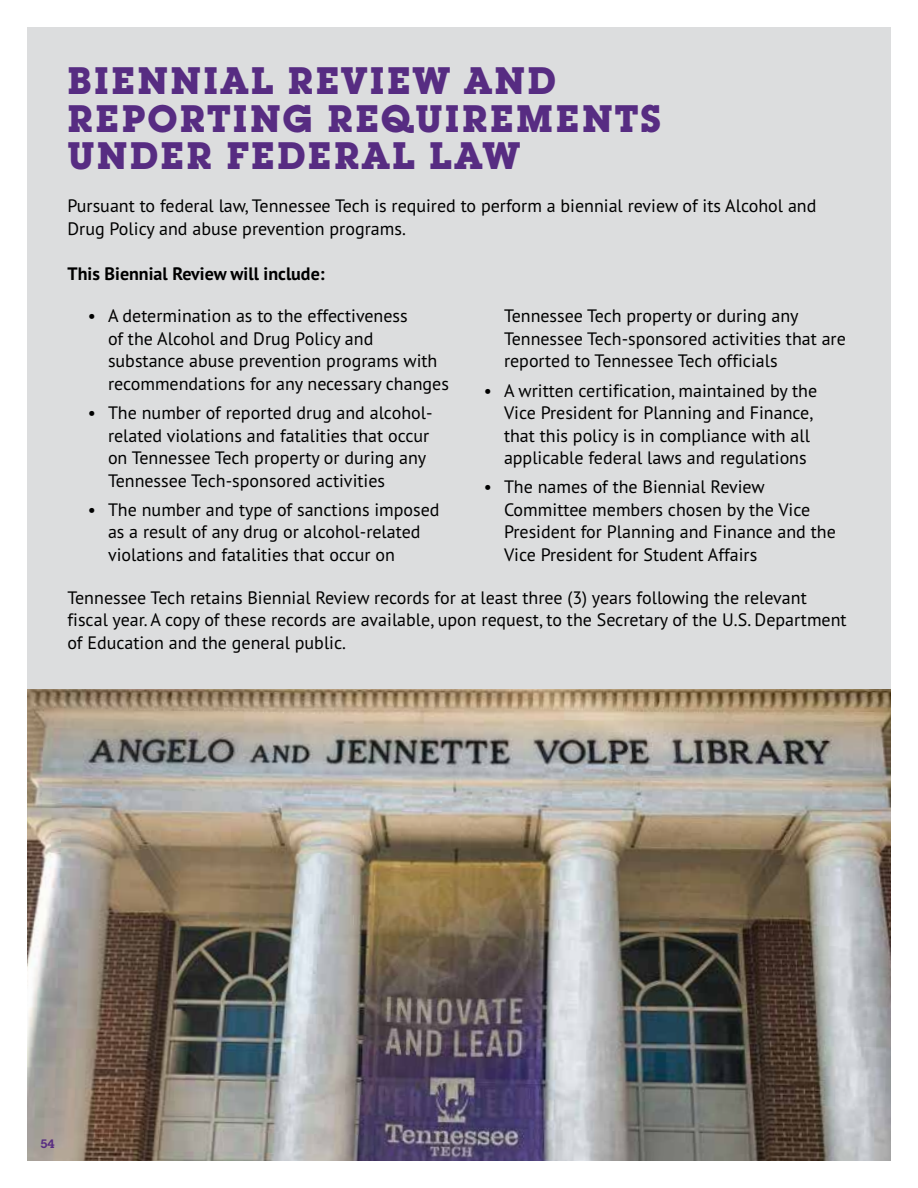
<style>
.page{position:relative;width:918px;height:1188px;background:#fff}
.page>*{position:absolute;margin:0;border:0;box-sizing:border-box;transform-origin:0 0}
.t1{font:700 37.5px/37.5px "Lubalin Graph Std";letter-spacing:.07em;color:#572c82}
.t2{font:18px/22.5px "PT Sans Pro";color:#000}
.t3{font:700 18px "PT Sans Pro";color:#000}
.t4{font:600 12px "Lubalin Graph Std";color:#572c82}
</style>
<div class="page">
<div style="left:27px;top:27px;width:864px;height:1134px;background:#dcddde"></div>
<img style="left:27px;top:689px;width:864px;height:472px">
<h1 class="t1" style="left:68px;top:62px;width:595px">BIENNIAL REVIEW AND<br>REPORTING REQUIREMENTS<br>UNDER FEDERAL LAW</h1>
<p class="t2" style="left:68px;top:194px;width:750px">Pursuant to federal law, Tennessee Tech is required to perform a biennial review of its Alcohol and<br>Drug Policy and abuse prevention programs.</p>
<p class="t3" style="left:68px;top:261px;width:259px">This Biennial Review will include:</p>
<p class="t2" style="left:108px;top:304px;width:343px;text-indent:-20px">• A determination as to the effectiveness<br>of the Alcohol and Drug Policy and substance abuse prevention programs with recommendations for any necessary changes</p>
<p class="t2" style="left:108px;top:401px;width:326px;text-indent:-20px">• The number of reported drug and alcohol&shy;related violations and fatalities that occur on Tennessee Tech property or during any Tennessee Tech-sponsored activities</p>
<p class="t2" style="left:108px;top:498px;width:333px;text-indent:-20px">• The number and type of sanctions imposed as a result of any drug or alcohol-related violations and fatalities that occur on</p>
<p class="t2" style="left:504px;top:304px;width:343px">Tennessee Tech property or during any<br>Tennessee Tech-sponsored activities that are reported to Tennessee Tech officials</p>
<p class="t2" style="left:504px;top:378px;width:315px;text-indent:-20px">• A written certification, maintained by the Vice President for Planning and Finance, that this policy is in compliance with all applicable federal laws and regulations</p>
<p class="t2" style="left:504px;top:475px;width:333px;text-indent:-20px">• The names of the Biennial Review Committee members chosen by the Vice President for Planning and Finance and the Vice President for Student Affairs</p>
<p class="t2" style="left:68px;top:585px;width:781px">Tennessee Tech retains Biennial Review records for at least three (3) years following the relevant fiscal year. A copy of these records are available, upon request, to the Secretary of the U.S. Department of Education and the general public.</p>
<p class="t4" style="left:40px;top:1135px;width:15px">54</p>
</div>
